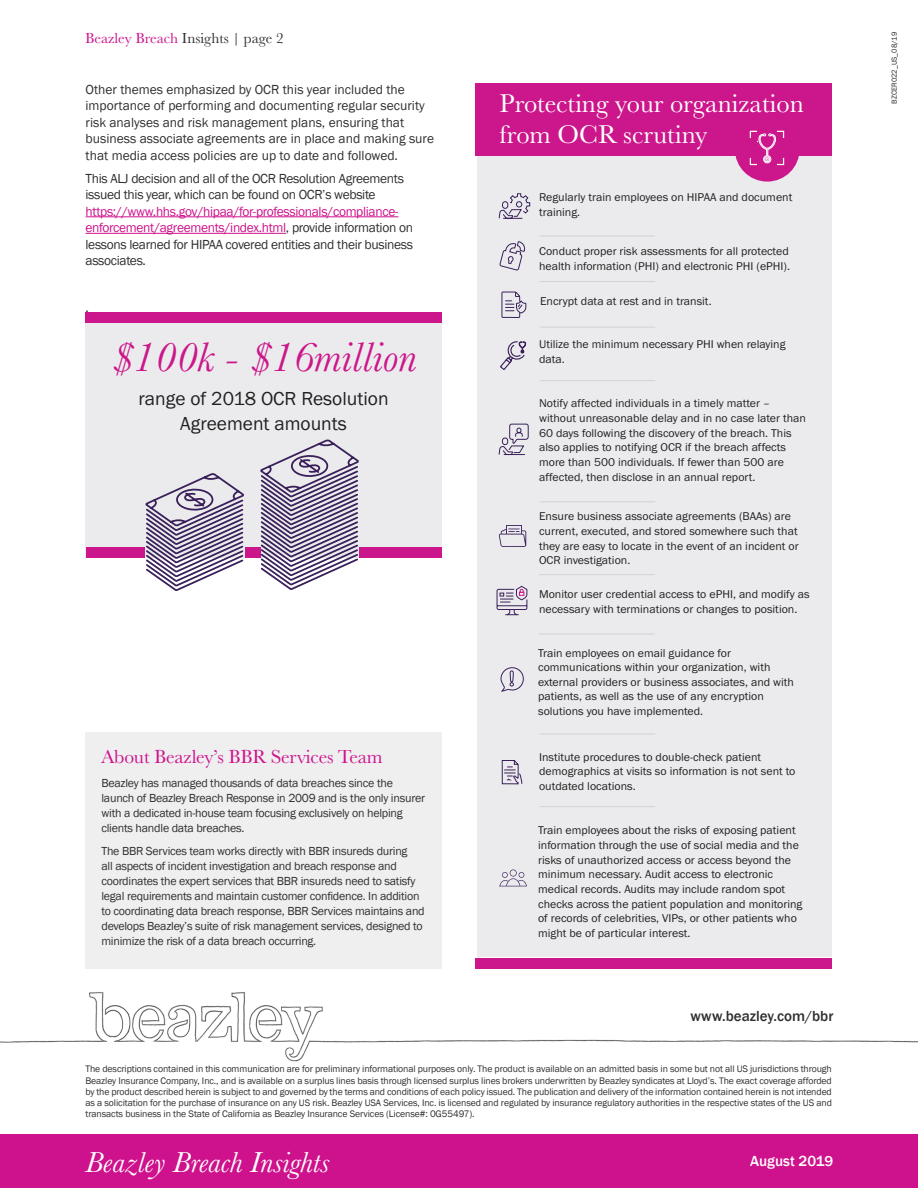
<style>
.page{position:relative;width:918px;height:1188px;background:#fff}
.page>*{position:absolute;margin:0;border:0;box-sizing:border-box;transform-origin:0 0}
.t1{font:italic 42.9px "Baskerville MT Std";color:#cc168b}
.t2{font:italic 30px "Baskerville";color:#fff}
.t3{font:26.4px/31.2px "Baskerville URW";color:#fff}
.t4{font:19.5px/24.6px "Franklin Gothic";color:#231f20;text-align:center}
.Body_Copy{font:19.5px "Baskerville URW";letter-spacing:-.01em;color:#ce118c}
.t5{font:15px "Baskerville URW";color:#312f30}
.BODY{font:500 15px "Franklin Gothic";color:#312f30}
.t6{font:500 15px "Franklin Gothic";color:#fff}
.Body_Copy-2{font:13.5px/16.5px "Franklin Gothic";letter-spacing:-.025em;color:#312f30}
.Body_Copy-3{font:13.5px/16.5px "Franklin Gothic";color:#312f30}
.Body_Copy-4{font:12px/15px "Franklin Gothic";letter-spacing:-.02em;color:#312f30}
.t7{font:11.7px/14.7px "Franklin Gothic";color:#231f20}
.Small_Print{font:9.75px/11.2px "Franklin Gothic";letter-spacing:-.01em;color:#312f30;text-align:justify}
.PRINT_CODE{font:7.5px "Franklin Gothic";color:#312f30}
.s1{color:#ce118c}
</style>
<div class="page">
<div style="left:0;top:1134px;width:918px;height:54px;background:#ce118c"></div>
<img style="left:0;top:992px;width:918px;height:70px">
<hr style="left:86px;top:216px;width:312px;height:1px;background:#ce118c">
<hr style="left:86px;top:233px;width:200px;height:1px;background:#ce118c">
<div style="left:86px;top:313px;width:356px;height:245px;background:#ebebed"></div>
<div style="left:86px;top:547px;width:58px;height:11px;background:#cc168b"></div>
<div style="left:359px;top:547px;width:83px;height:11px;background:#cc168b"></div>
<div style="left:86px;top:312px;width:356px;height:11px;background:#cc168b"></div>
<svg style="left:144px;top:439px;width:215px;height:152px"></svg>
<div style="left:85px;top:732px;width:357px;height:237px;background:#efeff0"></div>
<div style="left:477px;top:149px;width:355px;height:808px;background:#ebebed"></div>
<svg style="left:498px;top:193px;width:33px;height:26px"></svg>
<div style="left:476px;top:83px;width:356px;height:72px;background:#cc168b"></div>
<div style="left:735px;top:117px;width:65px;height:65px;background:#cc168b;border-radius:50%"></div>
<div style="left:476px;top:958px;width:356px;height:11px;background:#cc168b"></div>
<hr style="left:540px;top:806px;width:115px;height:1px;background:#d3d2d2">
<hr style="left:540px;top:734px;width:115px;height:1px;background:#d3d2d2">
<hr style="left:539px;top:634px;width:116px;height:1px;background:#d3d2d2">
<hr style="left:539px;top:574px;width:116px;height:1px;background:#d3d2d2">
<hr style="left:540px;top:501px;width:115px;height:1px;background:#d3d2d2">
<hr style="left:540px;top:380px;width:115px;height:1px;background:#d3d2d2">
<hr style="left:540px;top:327px;width:115px;height:1px;background:#d3d2d2">
<hr style="left:540px;top:281px;width:115px;height:1px;background:#d3d2d2">
<hr style="left:540px;top:236px;width:115px;height:1px;background:#d3d2d2">
<svg style="left:749px;top:130px;width:36px;height:36px"></svg>
<svg style="left:499px;top:525px;width:27px;height:22px"></svg>
<svg style="left:496px;top:585px;width:32px;height:31px"></svg>
<svg style="left:499px;top:870px;width:28px;height:16px"></svg>
<svg style="left:500px;top:667px;width:24px;height:25px"></svg>
<svg style="left:501px;top:760px;width:22px;height:25px"></svg>
<svg style="left:498px;top:241px;width:31px;height:215px"></svg>
<p class="t5" style="left:85px;top:30px;width:200px"><span class="s1">Beazley Breach</span> Insights | page 2</p>
<p class="Body_Copy-3" style="left:86px;top:81px;width:350px">Other themes emphasized by OCR this year included the importance of performing and documenting regular security risk analyses and risk management plans, ensuring that business associate agreements are in place and making sure that media access policies are up to date and followed.</p>
<p class="Body_Copy-2" style="left:86px;top:170px;width:329px">This ALJ decision and all of the OCR Resolution Agreements issued this year, which can be found on OCR’s website <span class="s1">https://www.hhs.gov/hipaa/for-professionals/compliance&shy;enforcement/agreements/index.html</span>, provide information on lessons learned for HIPAA covered entities and their business associates.</p>
<p class="Body_Copy-2" style="left:86px;top:299px;width:5px">.</p>
<p class="t1" style="left:111px;top:332px;width:306px">$100k - $16million</p>
<p class="t4" style="left:138px;top:387px;width:252px">range of 2018 OCR Resolution<br>Agreement amounts</p>
<p class="Body_Copy" style="left:101px;top:745px;width:283px">About Beazley’s BBR Services Team</p>
<p class="Body_Copy-4" style="left:101px;top:776px;width:325px">Beazley has managed thousands of data breaches since the launch of Beazley Breach Response in 2009 and is the only insurer with a dedicated in-house team focusing exclusively on helping clients handle data breaches.</p>
<p class="Body_Copy-4" style="left:101px;top:844px;width:325px">The BBR Services team works directly with BBR insureds during<br>all aspects of incident investigation and breach response and coordinates the expert services that BBR insureds need to satisfy legal requirements and maintain customer confidence. In addition to coordinating data breach response, BBR Services maintains and develops Beazley’s suite of risk management services, designed to minimize the risk of a data breach occurring.</p>
<p class="t3" style="left:500px;top:88px;width:306px">Protecting your organization from OCR scrutiny</p>
<p class="t7" style="left:539px;top:190px;width:255px">Regularly train employees on HIPAA and document training.</p>
<p class="t7" style="left:539px;top:244px;width:252px">Conduct proper risk assessments for all protected health information (PHI) and electronic PHI (ePHI).</p>
<p class="t7" style="left:540px;top:294px;width:173px">Encrypt data at rest and in transit.</p>
<p class="t7" style="left:539px;top:337px;width:248px">Utilize the minimum necessary PHI when relaying data.</p>
<p class="t7" style="left:539px;top:396px;width:268px">Notify affected individuals in a timely matter – without unreasonable delay and in no case later than 60 days following the discovery of the breach. This also applies to notifying OCR if the breach affects more than 500 individuals. If fewer than 500 are affected, then disclose in an annual report.</p>
<p class="t7" style="left:539px;top:509px;width:261px">Ensure business associate agreements (BAAs) are current, executed, and stored somewhere such that they are easy to locate in the event of an incident or OCR investigation.</p>
<p class="t7" style="left:539px;top:587px;width:272px">Monitor user credential access to ePHI, and modify as necessary with terminations or changes to position.</p>
<p class="t7" style="left:538px;top:646px;width:257px">Train employees on email guidance for communications within your organization, with external providers or business associates, and with patients, as well as the use of any encryption solutions you have implemented.</p>
<p class="t7" style="left:539px;top:750px;width:258px">Institute procedures to double-check patient demographics at visits so information is not sent to outdated locations.</p>
<p class="t7" style="left:538px;top:823px;width:266px">Train employees about the risks of exposing patient information through the use of social media and the risks of unauthorized access or access beyond the minimum necessary. Audit access to electronic medical records. Audits may include random spot checks across the patient population and monitoring of records of celebrities, VIPs, or other patients who might be of particular interest.</p>
<p class="BODY" style="left:690px;top:1006px;width:144px">www.beazley.com/bbr</p>
<p class="Small_Print" style="left:85px;top:1064px;width:748px">The descriptions contained in this communication are for preliminary informational purposes only. The product is available on an admitted basis in some but not all US jurisdictions through Beazley Insurance Company, Inc., and is available on a surplus lines basis through licensed surplus lines brokers underwritten by Beazley syndicates at Lloyd’s. The exact coverage afforded by the product described herein is subject to and governed by the terms and conditions of each policy issued. The publication and delivery of the information contained herein is not intended as a solicitation for the purchase of insurance on any US risk. Beazley USA Services, Inc. is licensed and regulated by insurance regulatory authorities in the respective states of the US and transacts business in the State of California as Beazley Insurance Services (License#: 0G55497).</p>
<h2 class="t2" style="left:85px;top:1142px;width:246px">Beazley Breach Insights</h2>
<p class="t6" style="left:750px;top:1152px;width:85px">August 2019</p>
<p class="PRINT_CODE" style="left:890px;top:104px;width:73px;rotate:-90deg">BZCER022_US_08/19</p>
</div>
